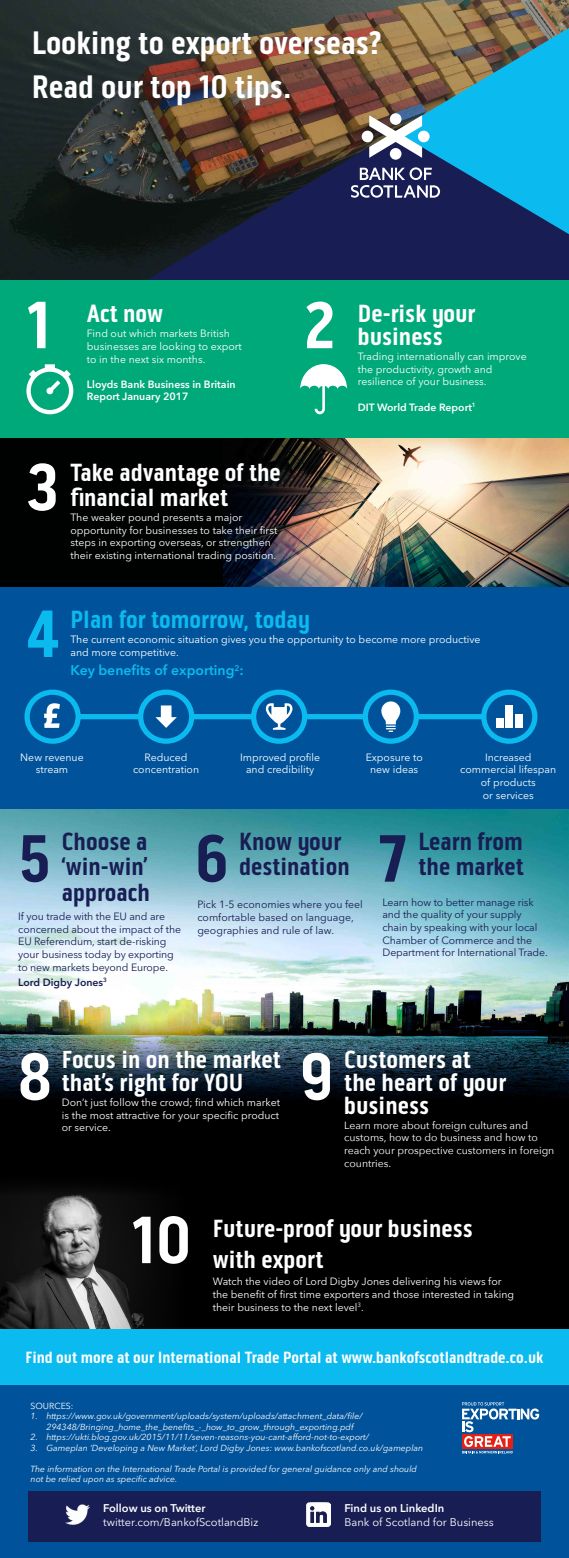
<style>
.page{position:relative;width:569px;height:1558px;background:#fff}
.page>*{position:absolute;margin:0;border:0;box-sizing:border-box;transform-origin:0 0}
.t1{font:700 68.25px "Bo S Pill Gothic";color:#fff}
.t2{font:700 68.25px "Bo S Pill Gothic";color:#181d53}
.t3{font:700 68.25px "Bo S Pill Gothic";color:#0bbbef}
.t4{font:700 33.25px/43.1px "Bo S Pill Gothic";color:#fff}
.t5{font:700 25.38px/22.8px "Bo S Pill Gothic";color:#fff}
.t6{font:700 25.38px/25.4px "Bo S Pill Gothic";color:#181d53}
.t7{font:700 25.38px "Bo S Pill Gothic";color:#0bbbef}
.t8{font:700 16.62px "Bo S Pill Gothic";color:#fff}
.t9{font:600 14px "Avenir Next LT Pro";color:#0bbbef}
.t10{font:11.11px "Avenir Next LT Pro";color:#fff}
.t11{font:600 11.11px "Avenir Next LT Pro";color:#fff}
.t12{font:10.5px/12.6px "Avenir Next LT Pro";color:#fff}
.t13{font:10.5px/12.6px "Avenir Next LT Pro";letter-spacing:-.01em;color:#181d53}
.t14{font:10.5px/12.6px "Avenir Next";color:#fff}
.t15{font:600 10.5px/12.6px "Avenir Next LT Pro";color:#fff}
.t16{font:600 10.5px "Avenir Next LT Pro";color:#181d53}
.t17{font:italic 8.75px/10.5px "Avenir Next LT Pro";color:#fff}
.t18{font:8.75px "Avenir Next LT Pro";color:#fff}
</style>
<div class="page">
<div style="left:0;top:460px;width:569px;height:868px;background:#000"></div>
<img style="left:0;top:809px;width:569px;height:290px">
<div style="left:0;top:1328px;width:569px;height:57px;background:#0bbbef"></div>
<img style="left:0;top:0;width:569px;height:280px">
<div style="left:0;top:1385px;width:568px;height:173px;background:#00539b"></div>
<div style="left:0;top:586px;width:569px;height:223px;background:#00539b"></div>
<div style="left:70px;top:714px;width:429px;height:5px;background:#0bbbef"></div>
<svg style="left:139px;top:132px;width:430px;height:148px;fill:#181d53"></svg>
<svg style="left:395px;top:28px;width:174px;height:206px;fill:#0bbbef"></svg>
<div style="left:0;top:438px;width:569px;height:149px;background:#000201"></div>
<img style="left:223px;top:438px;width:346px;height:149px">
<div style="left:0;top:280px;width:569px;height:158px;background:#00a97a"></div>
<svg style="left:27px;top:692px;width:51px;height:49px"></svg>
<div style="left:24px;top:689px;width:57px;height:55px;border:5px solid #0bbbef;border-radius:50%"></div>
<svg style="left:141px;top:692px;width:51px;height:49px"></svg>
<div style="left:138px;top:689px;width:56px;height:55px;border:5px solid #0bbbef;border-radius:50%"></div>
<svg style="left:254px;top:692px;width:51px;height:49px"></svg>
<div style="left:251px;top:689px;width:56px;height:55px;border:5px solid #0bbbef;border-radius:50%"></div>
<svg style="left:365px;top:692px;width:51px;height:49px"></svg>
<div style="left:363px;top:689px;width:56px;height:55px;border:5px solid #0bbbef;border-radius:50%"></div>
<svg style="left:484px;top:692px;width:51px;height:49px"></svg>
<div style="left:481px;top:689px;width:56px;height:55px;border:5px solid #0bbbef;border-radius:50%"></div>
<svg style="left:155px;top:705px;width:22px;height:23px"></svg>
<svg style="left:266px;top:703px;width:26px;height:27px"></svg>
<svg style="left:44px;top:703px;width:16px;height:25px"></svg>
<svg style="left:381px;top:701px;width:19px;height:31px"></svg>
<div style="left:515px;top:714px;width:7px;height:14px;background:#fff"></div>
<div style="left:506px;top:705px;width:7px;height:23px;background:#fff"></div>
<div style="left:496px;top:718px;width:7px;height:10px;background:#fff"></div>
<svg style="left:462px;top:1402px;width:77px;height:51px"></svg>
<svg style="left:26px;top:364px;width:47px;height:50px"></svg>
<svg style="left:300px;top:364px;width:47px;height:50px"></svg>
<div style="left:28px;top:1491px;width:512px;height:50px;background:#181d53"></div>
<img style="left:66px;top:1504px;width:23px;height:21px">
<img style="left:307px;top:1502px;width:24px;height:24px">
<img style="left:0;top:1194px;width:147px;height:134px">
<svg style="left:362px;top:113px;width:67px;height:47px"></svg>
<svg style="left:351px;top:167px;width:89px;height:31px"></svg>
<h2 class="t4" style="left:32px;top:22px;width:351px">Looking to export overseas?<br>Read our top 10 tips.</h2>
<h1 class="t1" style="left:26px;top:285px;width:26px">1</h1>
<h1 class="t1" style="left:304px;top:285px;width:32px">2</h1>
<h3 class="t5" style="left:87px;top:302px;width:78px">Act now</h3>
<p class="t12" style="left:87px;top:327px;width:156px">Find out which markets British businesses are looking to export to in the next six months.</p>
<p class="t15" style="left:87px;top:378px;width:150px">Lloyds Bank Business in Britain<br>Report January 2017</p>
<h1 class="t1" style="left:26px;top:447px;width:34px">3</h1>
<h3 class="t5" style="left:70px;top:459px;width:212px;line-height:25.4px">Take advantage of the financial market</h3>
<p class="t12" style="left:70px;top:511px;width:208px">The weaker pound presents a major opportunity for businesses to take their first steps in exporting overseas, or strengthen their existing international trading position.</p>
<h3 class="t5" style="left:358px;top:302px;width:119px">De-risk your business</h3>
<p class="t12" style="left:358px;top:350px;width:170px">Trading internationally can improve the productivity, growth and resilience of your business.</p>
<p class="t15" style="left:358px;top:401px;width:119px">DIT World Trade Report<sup>1</sup></p>
<h1 class="t3" style="left:26px;top:593px;width:35px">4</h1>
<h3 class="t7" style="left:70px;top:604px;width:241px">Plan for tomorrow, today</h3>
<p class="t12" style="left:70px;top:633px;width:412px">The current economic situation gives you the opportunity to become more productive and more competitive.</p>
<h3 class="t9" style="left:70px;top:662px;width:175px">Key benefits of exporting<sup>2</sup>:</h3>
<p class="t12" style="left:20px;top:751px;width:65px;text-align:center">New revenue stream</p>
<p class="t12" style="left:133px;top:751px;width:68px;text-align:center">Reduced concentration</p>
<p class="t12" style="left:240px;top:751px;width:82px;text-align:center">Improved profile and credibility</p>
<p class="t12" style="left:366px;top:751px;width:59px;text-align:center">Exposure to new ideas</p>
<p class="t12" style="left:460px;top:751px;width:97px;text-align:center">Increased commercial lifespan of products<br>or services</p>
<h3 class="t6" style="left:62px;top:829px;width:89px;text-align:justify">Choose a ‘win-win’ approach</h3>
<p class="t13" style="left:18px;top:910px;width:164px">If you trade with the EU and are concerned about the impact of the<br>EU Referendum, start de-risking your business today by exporting to new markets beyond Europe.</p>
<p class="t16" style="left:18px;top:976px;width:90px">Lord Digby Jones<sup>3</sup></p>
<h3 class="t6" style="left:239px;top:829px;width:104px">Know your</h3>
<h1 class="t2" style="left:18px;top:818px;width:34px">5</h1>
<h1 class="t2" style="left:195px;top:818px;width:35px">6</h1>
<h3 class="t6" style="left:239px;top:854px;width:112px">destination</h3>
<p class="t13" style="left:197px;top:898px;width:167px">Pick 1-5 economies where you feel comfortable based on language, geographies and rule of law.</p>
<h3 class="t6" style="left:418px;top:829px;width:107px">Learn from the market</h3>
<p class="t13" style="left:382px;top:895px;width:167px">Learn how to better manage risk and the quality of your supply chain by speaking with your local<br>Chamber of Commerce and the<br>Department for International Trade.</p>
<h1 class="t2" style="left:379px;top:818px;width:28px">7</h1>
<h3 class="t5" style="left:62px;top:1048px;width:220px">Focus in on the market that’s right for YOU</h3>
<p class="t12" style="left:62px;top:1096px;width:220px;text-align:justify">Don’t just follow the crowd; find which market is the most attractive for your specific product or service.</p>
<h1 class="t1" style="left:18px;top:1036px;width:36px">8</h1>
<h1 class="t1" style="left:300px;top:1036px;width:35px">9</h1>
<h3 class="t5" style="left:344px;top:1048px;width:163px">Customers at the heart of your business</h3>
<p class="t14" style="left:344px;top:1118px;width:212px">Learn more about foreign cultures and customs, how to do business and how to reach your prospective customers in foreign countries.</p>
<h1 class="t1" style="left:131px;top:1199px;width:61px">10</h1>
<h3 class="t5" style="left:213px;top:1213px;width:261px;line-height:30.4px">Future-proof your business with export</h3>
<p class="t12" style="left:213px;top:1275px;width:303px">Watch the video of Lord Digby Jones delivering his views for the benefit of first time exporters and those interested in taking their business to the next level<sup>3</sup>.</p>
<h3 class="t8" style="left:26px;top:1347px;width:519px">Find out more at our International Trade Portal at www.bankofscotlandtrade.co.uk</h3>
<p class="t18" style="left:31px;top:1400px;width:44px">SOURCES:</p>
<p class="t17" style="left:46px;top:1411px;width:318px;text-indent:-16px">1. https://www.gov.uk/government/uploads/system/uploads/attachment_data/file/<br>294348/Bringing_home_the_benefits_-_how_to_grow_through_exporting.pdf</p>
<p class="t17" style="left:31px;top:1432px;width:340px">2. https://ukti.blog.gov.uk/2015/11/11/seven-reasons-you-cant-afford-not-to-export/</p>
<p class="t17" style="left:31px;top:1442px;width:394px">3. Gameplan ‘Developing a New Market’, Lord Digby Jones: www.bankofscotland.co.uk/gameplan</p>
<p class="t17" style="left:31px;top:1463px;width:388px">The information on the International Trade Portal is provided for general guidance only and should not be relied upon as specific advice.</p>
<p class="t11" style="left:103px;top:1501px;width:104px">Follow us on Twitter</p>
<p class="t10" style="left:103px;top:1515px;width:157px">twitter.com/BankofScotlandBiz</p>
<p class="t11" style="left:344px;top:1501px;width:101px">Find us on LinkedIn</p>
<p class="t10" style="left:344px;top:1515px;width:151px">Bank of Scotland for Business</p>
</div>
